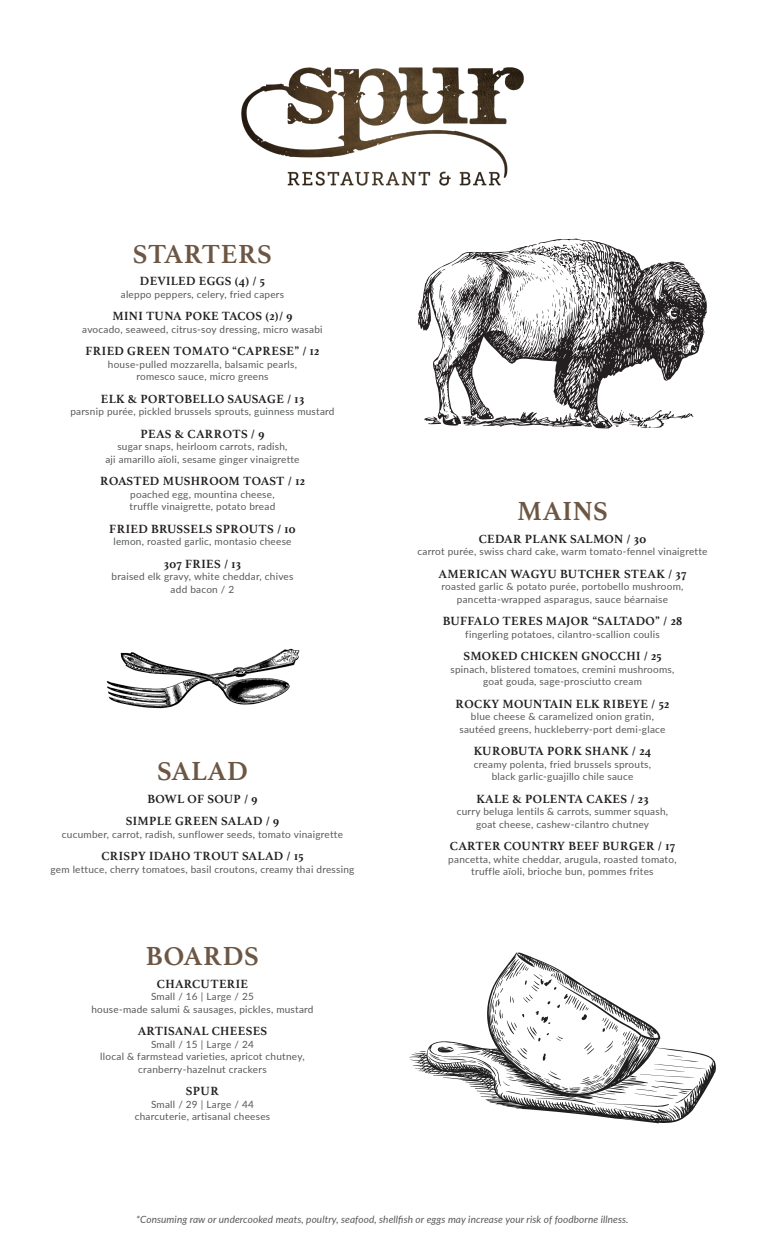
<style>
.page{position:relative;width:765px;height:1260px;background:#fff}
.page>*{position:absolute;margin:0;border:0;box-sizing:border-box;transform-origin:0 0}
.SubHead{font:700 27.5px "Athelas";letter-spacing:.025em;color:#6d5744}
.Item{font:700 12.5px "Athelas";letter-spacing:.025em;color:#231f20}
.t1{font:10px "Lato";letter-spacing:.025em;color:#57585a}
.t2{font:italic 10px "Lato";letter-spacing:.01em;color:#57585a}
</style>
<div class="page">
<img style="left:241px;top:67px;width:283px;height:119px">
<svg style="left:418px;top:238px;width:289px;height:190px"></svg>
<img style="left:106px;top:648px;width:194px;height:61px">
<svg style="left:409px;top:952px;width:307px;height:172px"></svg>
<p class="SubHead" style="left:133px;top:231px;width:141px">STARTERS</p>
<p class="Item" style="left:140px;top:271px;width:127px">DEVILED EGGS (4) / 5</p>
<p class="t1" style="left:121px;top:287px;width:165px">aleppo peppers, celery, fried capers</p>
<p class="Item" style="left:113px;top:306px;width:181px">MINI TUNA POKE TACOS (2)/ 9</p>
<p class="t1" style="left:82px;top:322px;width:242px">avocado, seaweed, citrus-soy dressing, micro wasabi</p>
<p class="Item" style="left:86px;top:341px;width:235px">FRIED GREEN TOMATO “CAPRESE” / 12</p>
<p class="t1" style="left:108px;top:357px;width:191px">house-pulled mozzarella, balsamic pearls,</p>
<p class="t1" style="left:136px;top:369px;width:134px">romesco sauce, micro greens</p>
<p class="Item" style="left:101px;top:388px;width:205px">ELK &amp; PORTOBELLO SAUSAGE / 13</p>
<p class="t1" style="left:70px;top:404px;width:266px">parsnip purée, pickled brussels sprouts, guinness mustard</p>
<p class="Item" style="left:141px;top:423px;width:125px">PEAS &amp; CARROTS / 9</p>
<p class="t1" style="left:117px;top:439px;width:172px">sugar snaps, heirloom carrots, radish,</p>
<p class="t1" style="left:105px;top:452px;width:196px">aji amarillo aïoli, sesame ginger vinaigrette</p>
<p class="Item" style="left:100px;top:471px;width:206px">ROASTED MUSHROOM TOAST / 12</p>
<p class="t1" style="left:130px;top:487px;width:146px">poached egg, mountina cheese,</p>
<p class="t1" style="left:130px;top:499px;width:147px">truffle vinaigrette, potato bread</p>
<p class="Item" style="left:109px;top:518px;width:188px">FRIED BRUSSELS SPROUTS / 10</p>
<p class="t1" style="left:113px;top:534px;width:180px">lemon, roasted garlic, montasio cheese</p>
<p class="Item" style="left:164px;top:553px;width:79px">307 FRIES / 13</p>
<p class="t1" style="left:111px;top:569px;width:183px">braised elk gravy, white cheddar, chives</p>
<p class="t1" style="left:171px;top:582px;width:65px">add bacon / 2</p>
<p class="SubHead" style="left:157px;top:749px;width:92px">SALAD</p>
<p class="Item" style="left:147px;top:788px;width:112px">BOWL OF SOUP / 9</p>
<p class="Item" style="left:126px;top:811px;width:155px">SIMPLE GREEN SALAD / 9</p>
<p class="t1" style="left:62px;top:827px;width:283px">cucumber, carrot, radish, sunflower seeds, tomato vinaigrette</p>
<p class="Item" style="left:101px;top:846px;width:204px">CRISPY IDAHO TROUT SALAD / 15</p>
<p class="t1" style="left:51px;top:862px;width:305px">gem lettuce, cherry tomatoes, basil croutons, creamy thai dressing</p>
<p class="SubHead" style="left:146px;top:934px;width:115px">BOARDS</p>
<p class="Item" style="left:157px;top:973px;width:93px">CHARCUTERIE</p>
<p class="t1" style="left:151px;top:989px;width:104px">Small / 16 | Large / 25</p>
<p class="t1" style="left:91px;top:1002px;width:224px">house-made salumi &amp; sausages, pickles, mustard</p>
<p class="Item" style="left:138px;top:1021px;width:131px">ARTISANAL CHEESES</p>
<p class="t1" style="left:151px;top:1037px;width:104px">Small / 15 | Large / 24</p>
<p class="t1" style="left:100px;top:1049px;width:206px">llocal &amp; farmstead varieties, apricot chutney,</p>
<p class="t1" style="left:138px;top:1062px;width:130px">cranberry-hazelnut crackers</p>
<p class="Item" style="left:186px;top:1081px;width:35px">SPUR</p>
<p class="t1" style="left:151px;top:1097px;width:104px">Small / 29 | Large / 44</p>
<p class="t1" style="left:135px;top:1109px;width:137px">charcuterie, artisanal cheeses</p>
<p class="SubHead" style="left:517px;top:489px;width:92px">MAINS</p>
<p class="Item" style="left:479px;top:528px;width:169px">CEDAR PLANK SALMON / 30</p>
<p class="t1" style="left:417px;top:544px;width:291px">carrot purée, swiss chard cake, warm tomato-fennel vinaigrette</p>
<p class="Item" style="left:439px;top:563px;width:249px">AMERICAN WAGYU BUTCHER STEAK / 37</p>
<p class="t1" style="left:442px;top:579px;width:243px">roasted garlic &amp; potato purée, portobello mushroom,</p>
<p class="t1" style="left:457px;top:592px;width:213px">pancetta-wrapped asparagus, sauce béarnaise</p>
<p class="Item" style="left:443px;top:611px;width:241px">BUFFALO TERES MAJOR “SALTADO” / 28</p>
<p class="t1" style="left:465px;top:627px;width:196px">fingerling potatoes, cilantro-scallion coulis</p>
<p class="Item" style="left:463px;top:646px;width:200px">SMOKED CHICKEN GNOCCHI / 25</p>
<p class="t1" style="left:451px;top:662px;width:225px">spinach, blistered tomatoes, cremini mushrooms,</p>
<p class="t1" style="left:483px;top:674px;width:160px">goat gouda, sage-prosciutto cream</p>
<p class="Item" style="left:456px;top:693px;width:215px">ROCKY MOUNTAIN ELK RIBEYE / 52</p>
<p class="t1" style="left:471px;top:709px;width:184px">blue cheese &amp; caramelized onion gratin,</p>
<p class="t1" style="left:459px;top:722px;width:207px">sautéed greens, huckleberry-port demi-glace</p>
<p class="Item" style="left:474px;top:741px;width:179px">KUROBUTA PORK SHANK / 24</p>
<p class="t1" style="left:474px;top:757px;width:179px">creamy polenta, fried brussels sprouts,</p>
<p class="t1" style="left:492px;top:769px;width:143px">black garlic-guajillo chile sauce</p>
<p class="Item" style="left:476px;top:788px;width:174px">KALE &amp; POLENTA CAKES / 23</p>
<p class="t1" style="left:457px;top:804px;width:213px">curry beluga lentils &amp; carrots, summer squash,</p>
<p class="t1" style="left:476px;top:817px;width:175px">goat cheese, cashew-cilantro chutney</p>
<p class="Item" style="left:450px;top:836px;width:227px">CARTER COUNTRY BEEF BURGER / 17</p>
<p class="t1" style="left:448px;top:852px;width:230px">pancetta, white cheddar, arugula, roasted tomato,</p>
<p class="t1" style="left:471px;top:864px;width:184px">truffle aïoli, brioche bun, pommes frites</p>
<p class="t2" style="left:136px;top:1212px;width:494px">*Consuming raw or undercooked meats, poultry, seafood, shellfish or eggs may increase your risk of foodborne illness.</p>
</div>
